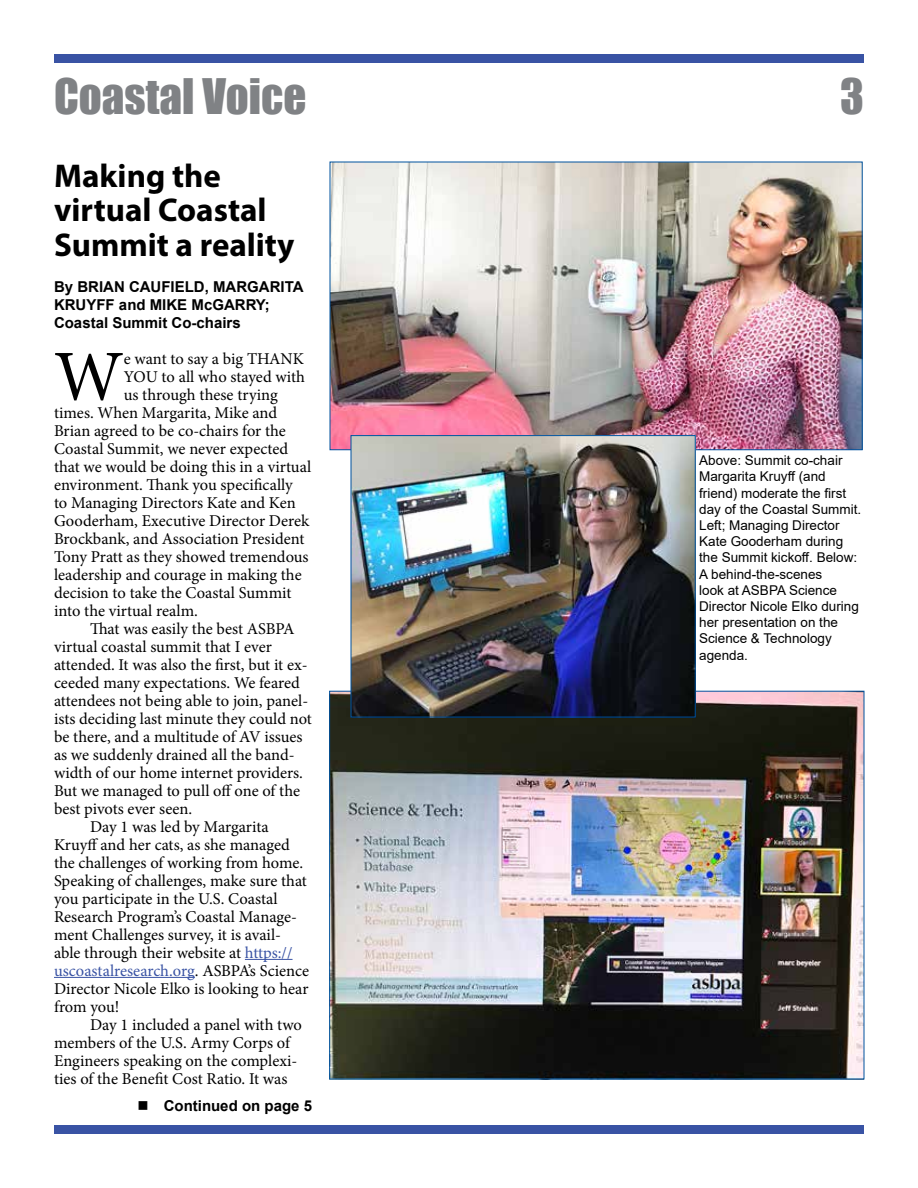
<style>
.page{position:relative;width:918px;height:1188px;background:#fff}
.page>*{position:absolute;margin:0;border:0;box-sizing:border-box;transform-origin:0 0}
.t1{font:71.85px "Minion Pro";color:#000}
.t2{font:45px "Impact";color:#808285}
.t3{font:700 33px/34.5px "Myriad Pro";color:#000}
.t4{font:16.5px "Minion Pro";color:#000}
.t5{font:16.5px "Minion Pro";color:#3953a4}
.t6{font:700 15px/18px "Arial";color:#000}
.t7{font:13.5px/16.2px "Arial";color:#000}
.s1{color:#3953a4}
.s2{color:#000}
</style>
<div class="page">
<div style="left:54px;top:54px;width:810px;height:9px;background:#3953a4"></div>
<div style="left:54px;top:1125px;width:810px;height:9px;background:#3953a4"></div>
<hr style="left:245px;top:959px;width:48px;height:1px;background:#3953a4">
<hr style="left:54px;top:977px;width:141px;height:1px;background:#3953a4">
<img style="left:332px;top:164px;width:529px;height:284px">
<img style="left:331px;top:693px;width:531px;height:384px">
<img style="left:353px;top:437px;width:341px;height:278px">
<div style="left:351px;top:435px;width:345px;height:282px;border:1px solid #00539f"></div>
<h2 class="t2" style="left:54px;top:61px;width:254px">Coastal Voice</h2>
<h2 class="t2" style="left:840px;top:61px;width:25px">3</h2>
<h3 class="t3" style="left:54px;top:157px;width:242px">Making the virtual Coastal<br>Summit a reality</h3>
<p class="t6" style="left:54px;top:278px;width:251px">By BRIAN CAUFIELD, MARGARITA<br>KRUYFF and MIKE McGARRY;<br>Coastal Summit Co-chairs</p>
<h1 class="t1" style="left:54px;top:329px;width:71px">W</h1>
<p class="t4" style="left:124px;top:347px;width:182px">e want to say a big THANK</p>
<p class="t4" style="left:124px;top:365px;width:183px">YOU to all who stayed with</p>
<p class="t4" style="left:124px;top:383px;width:155px">us through these trying</p>
<p class="t4" style="left:54px;top:401px;width:225px">times. When Margarita, Mike and</p>
<p class="t4" style="left:54px;top:419px;width:233px">Brian agreed to be co-chairs for the</p>
<p class="t4" style="left:54px;top:437px;width:236px">Coastal Summit, we never expected</p>
<p class="t4" style="left:54px;top:455px;width:259px">that we would be doing this in a virtual</p>
<p class="t4" style="left:54px;top:473px;width:240px">environment. Thank you specifically</p>
<p class="t4" style="left:54px;top:491px;width:243px">to Managing Directors Kate and Ken</p>
<p class="t4" style="left:54px;top:509px;width:257px">Gooderham, Executive Director Derek</p>
<p class="t4" style="left:54px;top:527px;width:252px">Brockbank, and Association President</p>
<p class="t4" style="left:54px;top:545px;width:256px">Tony Pratt as they showed tremendous</p>
<p class="t4" style="left:54px;top:563px;width:249px">leadership and courage in making the</p>
<p class="t4" style="left:54px;top:581px;width:239px">decision to take the Coastal Summit</p>
<p class="t4" style="left:54px;top:599px;width:145px">into the virtual realm.</p>
<p class="t4" style="left:90px;top:617px;width:206px">That was easily the best ASBPA</p>
<p class="t4" style="left:54px;top:635px;width:219px">virtual coastal summit that I ever</p>
<p class="t4" style="left:54px;top:653px;width:255px">attended. It was also the first, but it ex-</p>
<p class="t4" style="left:54px;top:671px;width:247px">ceeded many expectations. We feared</p>
<p class="t4" style="left:54px;top:689px;width:256px">attendees not being able to join, panel-</p>
<p class="t4" style="left:54px;top:707px;width:260px">ists deciding last minute they could not</p>
<p class="t4" style="left:54px;top:725px;width:250px">be there, and a multitude of AV issues</p>
<p class="t4" style="left:54px;top:743px;width:242px">as we suddenly drained all the band-</p>
<p class="t4" style="left:54px;top:761px;width:251px">width of our home internet providers.</p>
<p class="t4" style="left:54px;top:779px;width:248px">But we managed to pull off one of the</p>
<p class="t4" style="left:54px;top:797px;width:140px">best pivots ever seen.</p>
<p class="t4" style="left:90px;top:815px;width:180px">Day 1 was led by Margarita</p>
<p class="t4" style="left:54px;top:833px;width:237px">Kruyff and her cats, as she managed</p>
<p class="t4" style="left:54px;top:851px;width:251px">the challenges of working from home.</p>
<p class="t4" style="left:54px;top:869px;width:255px">Speaking of challenges, make sure that</p>
<p class="t4" style="left:54px;top:887px;width:225px">you participate in the U.S. Coastal</p>
<p class="t4" style="left:54px;top:905px;width:244px">Research Program’s Coastal Manage-</p>
<p class="t4" style="left:54px;top:923px;width:229px">ment Challenges survey, it is avail-</p>
<p class="t4" style="left:54px;top:941px;width:240px">able through their website at <span class="s1">https://</span></p>
<p class="t5" style="left:54px;top:959px;width:257px">uscoastalresearch.org<span class="s2">. ASBPA’s Science</span></p>
<p class="t4" style="left:54px;top:977px;width:256px">Director Nicole Elko is looking to hear</p>
<p class="t4" style="left:54px;top:995px;width:67px">from you!</p>
<p class="t4" style="left:90px;top:1013px;width:213px">Day 1 included a panel with two</p>
<p class="t4" style="left:54px;top:1031px;width:237px">members of the U.S. Army Corps of</p>
<p class="t4" style="left:54px;top:1049px;width:245px">Engineers speaking on the complexi-</p>
<p class="t4" style="left:54px;top:1067px;width:235px">ties of the Benefit Cost Ratio. It was</p>
<p class="t6" style="left:137px;top:1097px;width:176px">■ Continued on page 5</p>
<p class="t7" style="left:699px;top:452px;width:164px">Above: Summit co-chair<br>Margarita Kruyff (and friend) moderate the first day of the Coastal Summit.<br>Left; Managing Director<br>Kate Gooderham during the Summit kickoff. Below:<br>A behind-the-scenes<br>look at ASBPA Science<br>Director Nicole Elko during her presentation on the<br>Science &amp; Technology agenda.</p>
</div>
